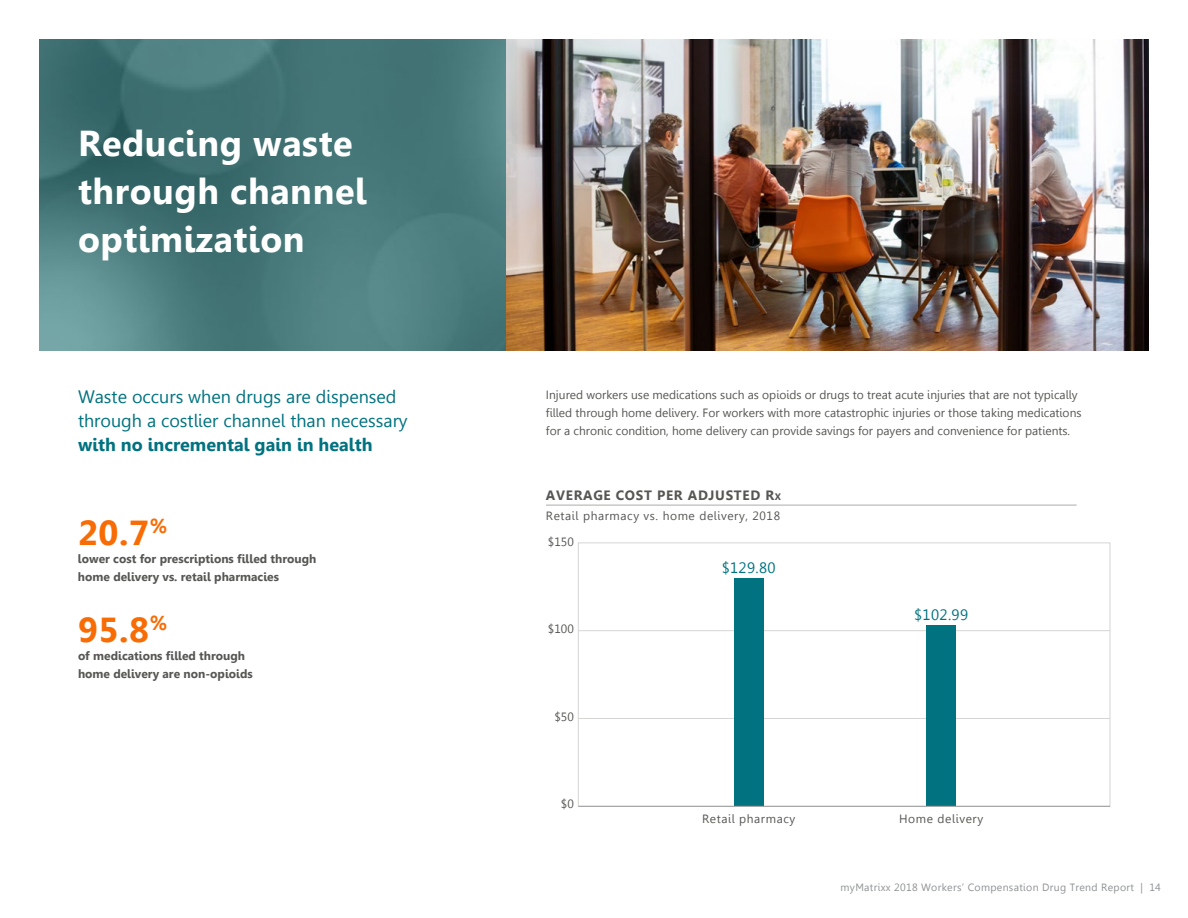
<style>
.page{position:relative;width:1188px;height:918px;background:#fff}
.page>*{position:absolute;margin:0;border:0;box-sizing:border-box;transform-origin:0 0}
.t1{font:700 36px/48px "Gisha";letter-spacing:.015em;color:#fff}
.t2{font:700 34.65px "Gisha";color:#f86c06}
.t3{font:18px/24px "Gisha";color:#007280}
.t4{font:700 18px "Gisha";color:#007280}
.t5{font:15px "Gisha";letter-spacing:.025em;color:#007280}
.t6{font:700 13.5px "Gisha";letter-spacing:.05em;color:#565754}
.t7{font:12px/18px "Gisha";color:#565754}
.t8{font:700 12px/18px "Gisha";color:#565754}
.t9{font:12px "Gisha";letter-spacing:.05em;color:#565754}
.t10{font:10.5px "Gisha";letter-spacing:.03em;color:#8f9194}
.s1{font-size:9.45px}
</style>
<div class="page">
<img style="left:39px;top:39px;width:1110px;height:312px">
<hr style="left:578px;top:630px;width:532px;height:1px;background:#d5d5d4">
<hr style="left:578px;top:718px;width:532px;height:1px;background:#d5d5d4">
<div style="left:927px;top:625px;width:29px;height:181px;background:#007280"></div>
<div style="left:734px;top:578px;width:29px;height:228px;background:#007280"></div>
<hr style="left:578px;top:806px;width:532px;height:1px;background:#9b9c9b">
<hr style="left:546px;top:505px;width:531px;height:1px;background:#ababaa">
<h1 class="t1" style="left:78px;top:119px;width:290px">Reducing waste through channel optimization</h1>
<h3 class="t3" style="left:78px;top:385px;width:331px">Waste occurs when drugs are dispensed through a costlier channel than necessary</h3>
<h3 class="t4" style="left:78px;top:435px;width:296px">with no incremental gain in health</h3>
<h2 class="t2" style="left:78px;top:513px;width:91px">20.7<sup>%</sup></h2>
<p class="t8" style="left:78px;top:550px;width:240px">lower cost for prescriptions filled through home delivery vs. retail pharmacies</p>
<h2 class="t2" style="left:78px;top:610px;width:91px">95.8<sup>%</sup></h2>
<p class="t8" style="left:78px;top:647px;width:176px">of medications filled through home delivery are non-opioids</p>
<p class="t7" style="left:546px;top:386px;width:537px">Injured workers use medications such as opioids or drugs to treat acute injuries that are not typically filled through home delivery. For workers with more catastrophic injuries or those taking medications for a chronic condition, home delivery can provide savings for payers and convenience for patients.</p>
<p class="t6" style="left:546px;top:487px;width:237px">AVERAGE COST PER ADJUSTED R<span class="s1">X</span></p>
<p class="t9" style="left:546px;top:509px;width:236px">Retail pharmacy vs. home delivery, 2018</p>
<p class="t7" style="left:548px;top:533px;width:27px">$150</p>
<p class="t7" style="left:548px;top:620px;width:27px">$100</p>
<p class="t7" style="left:554px;top:708px;width:21px">$50</p>
<p class="t7" style="left:561px;top:795px;width:14px">$0</p>
<p class="t5" style="left:722px;top:560px;width:56px">$129.80</p>
<p class="t5" style="left:914px;top:606px;width:56px">$102.99</p>
<p class="t9" style="left:702px;top:812px;width:95px">Retail pharmacy</p>
<p class="t9" style="left:899px;top:812px;width:86px">Home delivery</p>
<p class="t10" style="left:841px;top:881px;width:322px">myMatrixx 2018 Workers’ Compensation Drug Trend Report | 14</p>
</div>
